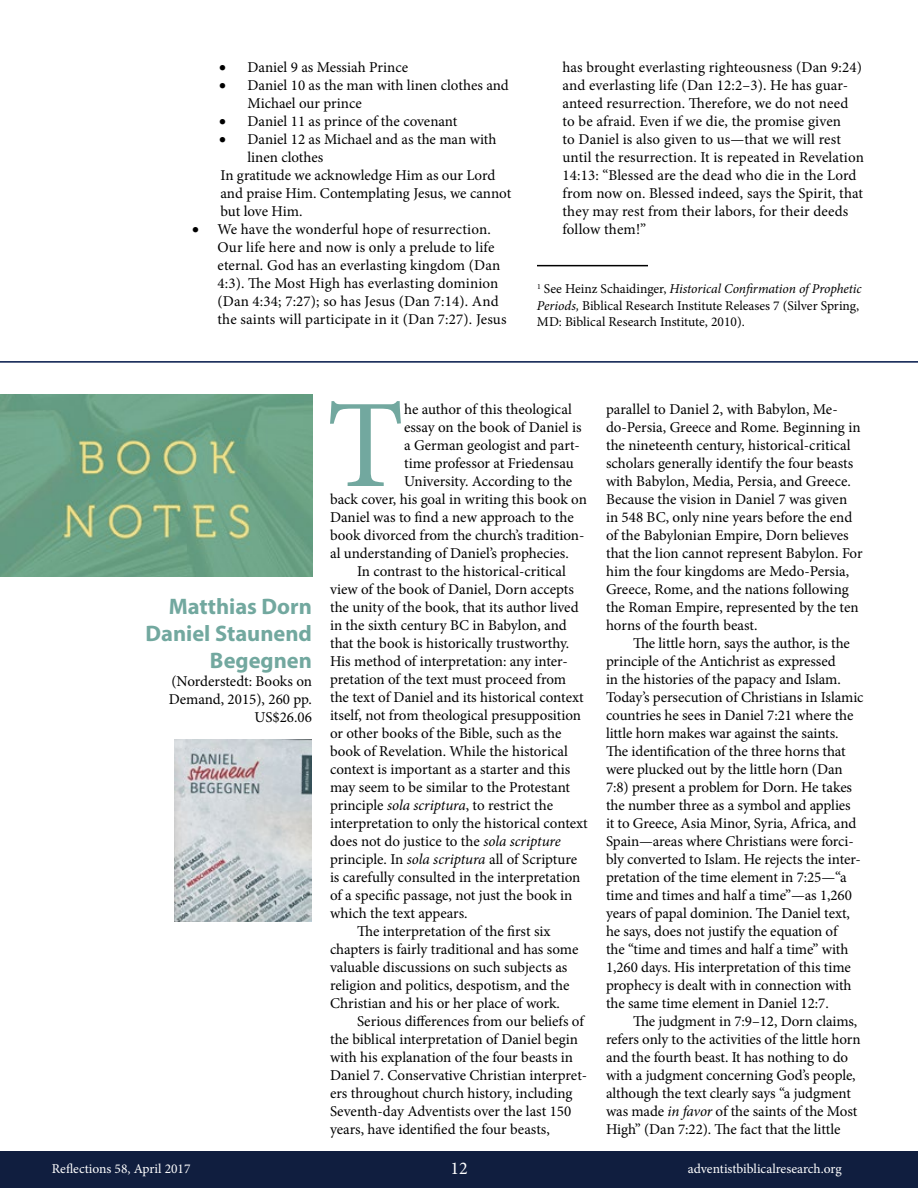
<style>
.page{position:relative;width:918px;height:1188px;background:#fff}
.page>*{position:absolute;margin:0;border:0;box-sizing:border-box;transform-origin:0 0}
.t1{font:125.7px "Minion Pro";color:#72a89f}
.t2{font:700 22.5px/27px "Myriad Pro";color:#72a89f;text-align:right}
.t3{font:18px "Minion Pro";color:#fff}
.t4{font:15px/18px "Minion Pro";color:#000}
.t5{font:13.5px/16.2px "Minion Pro";letter-spacing:-.005em;color:#000}
.t6{font:13.5px "Minion Pro";color:#fff}
.s1{font-style:italic}
</style>
<div class="page">
<div style="left:0;top:1151px;width:918px;height:37px;background:#101e3f"></div>
<hr style="left:537px;top:265px;width:111px;height:1px;background:#000">
<img style="left:0;top:394px;width:312px;height:182px">
<hr style="left:0;top:361px;width:918px;height:2px;background:#001648">
<img style="left:174px;top:739px;width:138px;height:182px">
<p class="t4" style="left:219px;top:58px;width:191px">• Daniel 9 as Messiah Prince</p>
<p class="t4" style="left:248px;top:76px;width:263px;text-indent:-28px">• Daniel 10 as the man with linen clothes and<br>Michael our prince</p>
<p class="t4" style="left:219px;top:112px;width:240px">• Daniel 11 as prince of the covenant</p>
<p class="t4" style="left:219px;top:130px;width:279px">• Daniel 12 as Michael and as the man with</p>
<p class="t4" style="left:248px;top:148px;width:77px">linen clothes</p>
<p class="t4" style="left:220px;top:166px;width:276px">In gratitude we acknowledge Him as our Lord</p>
<p class="t4" style="left:220px;top:184px;width:292px">and praise Him. Contemplating Jesus, we cannot</p>
<p class="t4" style="left:220px;top:202px;width:84px">but love Him.</p>
<p class="t4" style="left:218px;top:220px;width:291px;text-indent:-26px">• We have the wonderful hope of resurrection.<br>Our life here and now is only a prelude to life eternal. God has an everlasting kingdom (Dan 4:3). The Most High has everlasting dominion (Dan 4:34; 7:27); so has Jesus (Dan 7:14). And the saints will participate in it (Dan 7:27). Jesus</p>
<p class="t4" style="left:562px;top:58px;width:303px">has brought everlasting righteousness (Dan 9:24) and everlasting life (Dan 12:2–3). He has guar&shy;anteed resurrection. Therefore, we do not need to be afraid. Even if we die, the promise given<br>to Daniel is also given to us—that we will rest until the resurrection. It is repeated in Revelation 14:13: “Blessed are the dead who die in the Lord from now on. Blessed indeed, says the Spirit, that they may rest from their labors, for their deeds follow them!”</p>
<p class="t5" style="left:537px;top:281px;width:326px"><sup>1</sup> See Heinz Schaidinger, <span class="s1">Historical Confirmation of Prophetic<br>Periods,</span> Biblical Research Institute Releases 7 (Silver Spring,<br>MD: Biblical Research Institute, 2010).</p>
<h2 class="t2" style="left:146px;top:592px;width:168px">Matthias Dorn<br>Daniel Staunend<br>Begegnen</h2>
<p class="t4" style="left:169px;top:673px;width:145px;text-align:right">(Norderstedt: Books on<br>Demand, 2015), 260 pp.<br>US$26.06</p>
<h1 class="t1" style="left:326px;top:362px;width:79px">T</h1>
<p class="t4" style="left:404px;top:400px;width:169px">he author of this theological</p>
<p class="t4" style="left:404px;top:418px;width:179px">essay on the book of Daniel is</p>
<p class="t4" style="left:404px;top:436px;width:177px">a German geologist and part-</p>
<p class="t4" style="left:404px;top:454px;width:171px">time professor at Friedensau</p>
<p class="t4" style="left:404px;top:472px;width:170px">University. According to the</p>
<p class="t4" style="left:330px;top:490px;width:258px">back cover, his goal in writing this book on</p>
<p class="t4" style="left:330px;top:508px;width:245px">Daniel was to find a new approach to the</p>
<p class="t4" style="left:330px;top:526px;width:256px">book divorced from the church’s tradition-</p>
<p class="t4" style="left:330px;top:544px;width:240px">al understanding of Daniel’s prophecies.</p>
<p class="t4" style="left:357px;top:562px;width:210px">In contrast to the historical-critical</p>
<p class="t4" style="left:330px;top:580px;width:246px">view of the book of Daniel, Dorn accepts</p>
<p class="t4" style="left:330px;top:598px;width:250px">the unity of the book, that its author lived</p>
<p class="t4" style="left:330px;top:616px;width:238px">in the sixth century BC in Babylon, and</p>
<p class="t4" style="left:330px;top:634px;width:241px">that the book is historically trustworthy.</p>
<p class="t4" style="left:330px;top:652px;width:239px">His method of interpretation: any inter-</p>
<p class="t4" style="left:330px;top:670px;width:238px">pretation of the text must proceed from</p>
<p class="t4" style="left:330px;top:688px;width:255px">the text of Daniel and its historical context</p>
<p class="t4" style="left:330px;top:706px;width:253px">itself, not from theological presupposition</p>
<p class="t4" style="left:330px;top:724px;width:233px">or other books of the Bible, such as the</p>
<p class="t4" style="left:330px;top:742px;width:239px">book of Revelation. While the historical</p>
<p class="t4" style="left:330px;top:760px;width:242px">context is important as a starter and this</p>
<p class="t4" style="left:330px;top:778px;width:242px">may seem to be similar to the Protestant</p>
<p class="t4" style="left:330px;top:796px;width:225px">principle <span class="s1">sola scriptura</span>, to restrict the</p>
<p class="t4" style="left:330px;top:814px;width:259px">interpretation to only the historical context</p>
<p class="t4" style="left:330px;top:832px;width:232px">does not do justice to the <span class="s1">sola scripture</span></p>
<p class="t4" style="left:330px;top:850px;width:249px">principle. In <span class="s1">sola scriptura</span> all of Scripture</p>
<p class="t4" style="left:330px;top:868px;width:252px">is carefully consulted in the interpretation</p>
<p class="t4" style="left:330px;top:886px;width:244px">of a specific passage, not just the book in</p>
<p class="t4" style="left:330px;top:904px;width:139px">which the text appears.</p>
<p class="t4" style="left:357px;top:922px;width:195px">The interpretation of the first six</p>
<p class="t4" style="left:330px;top:940px;width:250px">chapters is fairly traditional and has some</p>
<p class="t4" style="left:330px;top:958px;width:239px">valuable discussions on such subjects as</p>
<p class="t4" style="left:330px;top:976px;width:241px">religion and politics, despotism, and the</p>
<p class="t4" style="left:330px;top:994px;width:232px">Christian and his or her place of work.</p>
<p class="t4" style="left:357px;top:1012px;width:228px">Serious differences from our beliefs of</p>
<p class="t4" style="left:330px;top:1030px;width:250px">the biblical interpretation of Daniel begin</p>
<p class="t4" style="left:330px;top:1048px;width:245px">with his explanation of the four beasts in</p>
<p class="t4" style="left:330px;top:1066px;width:259px">Daniel 7. Conservative Christian interpret-</p>
<p class="t4" style="left:330px;top:1084px;width:244px">ers throughout church history, including</p>
<p class="t4" style="left:330px;top:1102px;width:243px">Seventh-day Adventists over the last 150</p>
<p class="t4" style="left:330px;top:1120px;width:221px">years, have identified the four beasts,</p>
<p class="t4" style="left:606px;top:400px;width:258px">parallel to Daniel 2, with Babylon, Me&shy;do-Persia, Greece and Rome. Beginning in the nineteenth century, historical-critical scholars generally identify the four beasts with Babylon, Media, Persia, and Greece.<br>Because the vision in Daniel 7 was given in 548 BC, only nine years before the end of the Babylonian Empire, Dorn believes that the lion cannot represent Babylon. For him the four kingdoms are Medo-Persia, Greece, Rome, and the nations following the Roman Empire, represented by the ten horns of the fourth beast.</p>
<p class="t4" style="left:606px;top:634px;width:259px;text-indent:27px">The little horn, says the author, is the principle of the Antichrist as expressed<br>in the histories of the papacy and Islam.<br>Today’s persecution of Christians in Islamic countries he sees in Daniel 7:21 where the little horn makes war against the saints.<br>The identification of the three horns that were plucked out by the little horn (Dan 7:8) present a problem for Dorn. He takes the number three as a symbol and applies<br>it to Greece, Asia Minor, Syria, Africa, and Spain—areas where Christians were forci&shy;bly converted to Islam. He rejects the inter&shy;pretation of the time element in 7:25—“a time and times and half a time”—as 1,260 years of papal dominion. The Daniel text, he says, does not justify the equation of<br>the “time and times and half a time” with 1,260 days. His interpretation of this time prophecy is dealt with in connection with the same time element in Daniel 12:7.</p>
<p class="t4" style="left:606px;top:1012px;width:256px;text-indent:27px">The judgment in 7:9–12, Dorn claims, refers only to the activities of the little horn and the fourth beast. It has nothing to do with a judgment concerning God’s people, although the text clearly says “a judgment was made <span class="s1">in favor</span> of the saints of the Most High” (Dan 7:22). The fact that the little</p>
<p class="t6" style="left:52px;top:1159px;width:140px">Reflections 58, April 2017</p>
<p class="t3" style="left:450px;top:1157px;width:19px">12</p>
<p class="t6" style="left:688px;top:1159px;width:155px">adventistbiblicalresearch.org</p>
</div>
